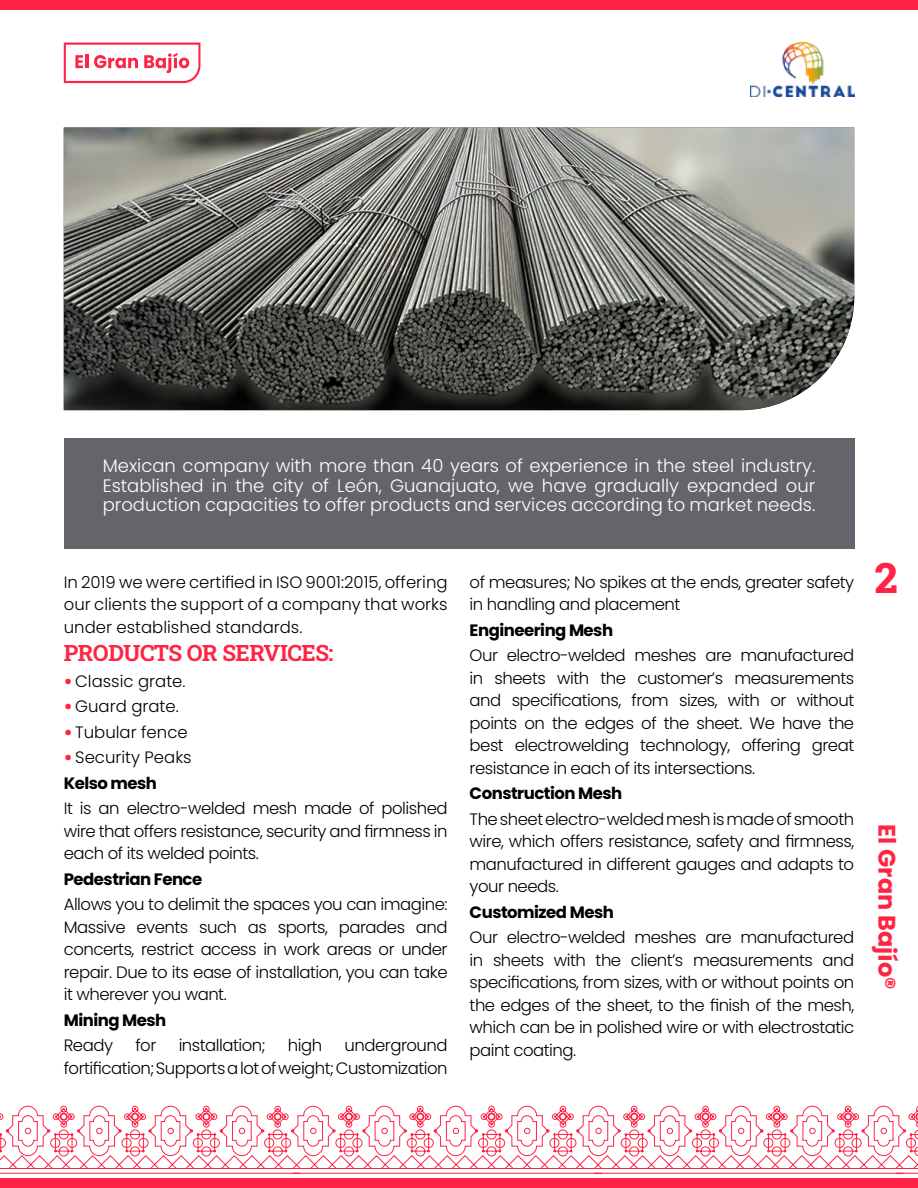
<style>
.page{position:relative;width:918px;height:1188px;background:#fff}
.page>*{position:absolute;margin:0;border:0;box-sizing:border-box;transform-origin:0 0}
.t1{font:800 42px "Roboto Slab";color:#ff2444}
.t2{font:700 24px "Poppins";color:#ff2444}
.t3{font:700 22.5px "Roboto Slab";letter-spacing:-.02em;color:#ff2444}
.t4{font:300 18px/19.5px "Poppins";color:#fff;text-align:justify}
.t5{font:300 16.5px/22.5px "Poppins";letter-spacing:-.03em;color:#000;text-align:justify}
.t6{font:700 16.5px "Poppins";letter-spacing:-.03em;color:#000}
.t7{font:300 16.5px/25.5px "Poppins";color:#000}
.s1{font-weight:900;color:#ff2444}
.s2{font-weight:700}
</style>
<div class="page">
<div style="left:0;top:0;width:918px;height:10px;background:#ff2444"></div>
<img style="left:64px;top:128px;width:790px;height:282px">
<svg style="left:64px;top:43px;width:136px;height:40px"></svg>
<div style="left:0;top:1178px;width:918px;height:10px;background:#ff2445"></div>
<svg style="left:0;top:1156px;width:918px;height:18px"></svg>
<svg style="left:0;top:1106px;width:918px;height:50px"></svg>
<img style="left:751px;top:43px;width:103px;height:53px">
<div style="left:64px;top:439px;width:790px;height:110px;background:#63656b"></div>
<p class="t4" style="left:103px;top:456px;width:714px">Mexican company with more than 40 years of experience in the steel industry.<br>Established in the city of León, Guanajuato, we have gradually expanded our production capacities to offer products and services according to market needs.</p>
<p class="t5" style="left:64px;top:571px;width:385px">In 2019 we were certified in ISO 9001:2015, offering our clients the support of a company that works under established standards.</p>
<h3 class="t3" style="left:64px;top:638px;width:271px">PRODUCTS OR SERVICES:</h3>
<p class="t7" style="left:64px;top:668px;width:123px"><span class="s1">•</span> Classic grate.</p>
<p class="t7" style="left:64px;top:694px;width:116px"><span class="s1">•</span> Guard grate.</p>
<p class="t7" style="left:64px;top:719px;width:125px"><span class="s1">•</span> Tubular fence</p>
<p class="t7" style="left:64px;top:745px;width:129px"><span class="s1">•</span> Security Peaks<br><span class="s2">Kelso mesh</span></p>
<p class="t5" style="left:64px;top:797px;width:385px">It is an electro-welded mesh made of polished wire that offers resistance, security and firmness in each of its welded points.</p>
<p class="t6" style="left:64px;top:869px;width:140px">Pedestrian Fence</p>
<p class="t5" style="left:64px;top:893px;width:385px">Allows you to delimit the spaces you can imagine:<br>Massive events such as sports, parades and concerts, restrict access in work areas or under repair. Due to its ease of installation, you can take it wherever you want.</p>
<p class="t6" style="left:64px;top:1010px;width:104px">Mining Mesh</p>
<p class="t5" style="left:64px;top:1034px;width:51px">Ready</p>
<p class="t5" style="left:135px;top:1034px;width:22px">for</p>
<p class="t5" style="left:179px;top:1034px;width:88px">installation;</p>
<p class="t5" style="left:288px;top:1034px;width:36px">high</p>
<p class="t5" style="left:64px;top:1034px;width:385px;text-align:right">underground<br>fortification; Supports a lot of weight; Customization</p>
<p class="t5" style="left:470px;top:571px;width:386px">of measures; No spikes at the ends, greater safety in handling and placement</p>
<p class="t6" style="left:470px;top:620px;width:145px">Engineering Mesh</p>
<p class="t5" style="left:470px;top:644px;width:386px">Our electro-welded meshes are manufactured in sheets with the customer’s measurements and specifications, from sizes, with or without points on the edges of the sheet. We have the best electrowelding technology, offering great resistance in each of its intersections.</p>
<p class="t6" style="left:470px;top:784px;width:154px">Construction Mesh</p>
<p class="t5" style="left:470px;top:808px;width:386px">The sheet electro-welded mesh is made of smooth wire, which offers resistance, safety and firmness, manufactured in different gauges and adapts to your needs.</p>
<p class="t6" style="left:470px;top:902px;width:146px">Customized Mesh</p>
<p class="t5" style="left:470px;top:926px;width:386px">Our electro-welded meshes are manufactured in sheets with the client’s measurements and specifications, from sizes, with or without points on the edges of the sheet, to the finish of the mesh, which can be in polished wire or with electrostatic paint coating.</p>
<h1 class="t1" style="left:874px;top:549px;width:25px">2</h1>
<h2 class="t2" style="left:901px;top:824px;width:167px;rotate:90deg">El Gran Bajío®</h2>
</div>
